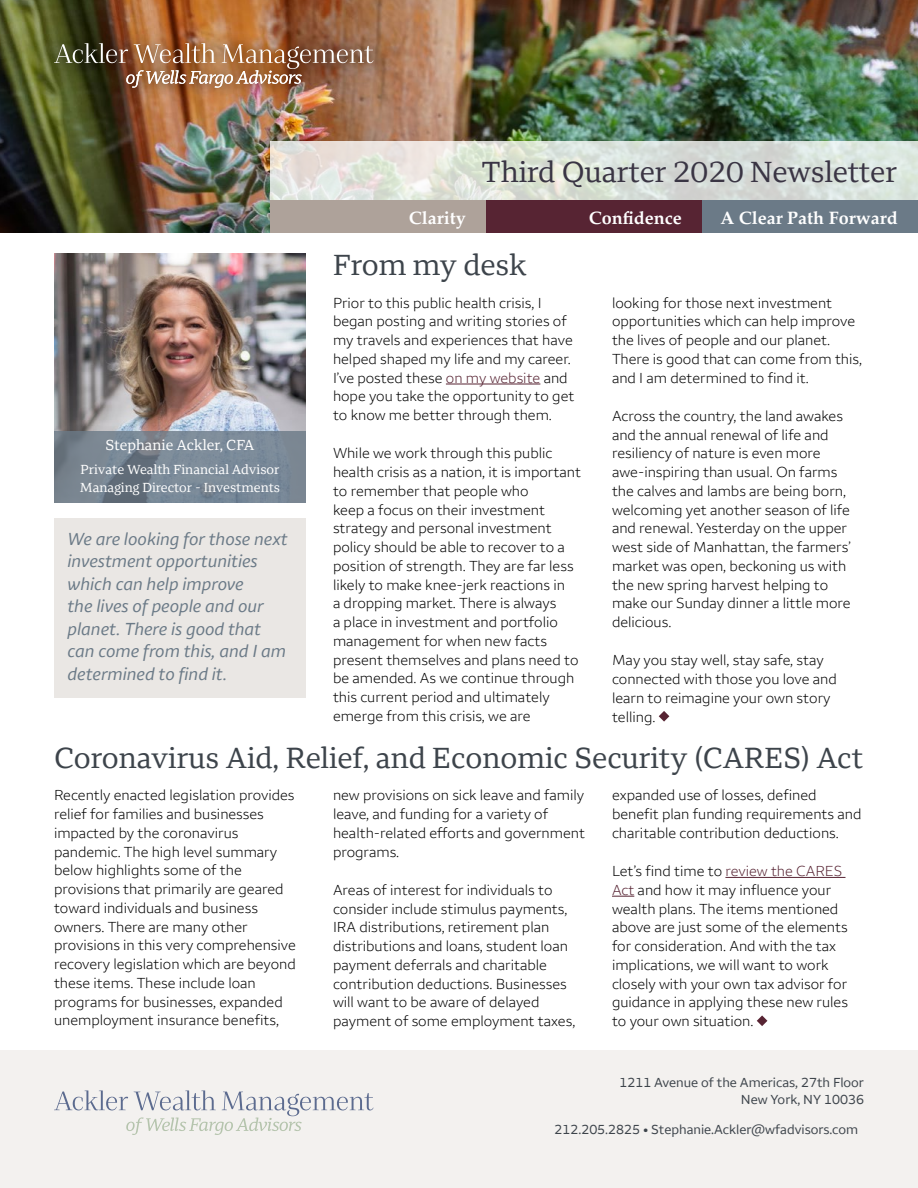
<style>
.page{position:relative;width:918px;height:1188px;background:#fff}
.page>*{position:absolute;margin:0;border:0;box-sizing:border-box;transform-origin:0 0}
.t1{font:30px "Wells Fargo Serif";color:#3d444b}
.t2{font:30px "Wells Fargo Serif";color:#3a3544}
.t3{font:italic 18px/22.5px "Wells Fargo Sans";color:#6b7a87}
.t4{font:700 18px "Palatino";color:#fff}
.t5{font:300 15px/18.8px "Wells Fargo Sans";color:#000}
.t6{font:15px "Wells Fargo Serif";color:#fff}
.t7{font:13.5px/16.5px "Wells Fargo Sans";color:#3d444b;text-align:right}
.t8{font:13.5px/18px "Wells Fargo Serif";color:#fff}
.s1{color:#572433}
</style>
<div class="page">
<img style="left:0;top:0;width:918px;height:232px">
<hr style="left:446px;top:384px;width:94px;height:1px;background:#572433">
<svg style="left:659px;top:711px;width:10px;height:11px"></svg>
<div style="left:42px;top:29px;width:344px;height:73px;background:#000;opacity:.75"></div>
<img style="left:54px;top:43px;width:320px;height:45px">
<div style="left:702px;top:200px;width:216px;height:32px;background:#6b7a87"></div>
<div style="left:486px;top:200px;width:216px;height:32px;background:#572433"></div>
<div style="left:270px;top:200px;width:216px;height:32px;background:#aea29a"></div>
<svg style="left:270px;top:142px;width:648px;height:58px;background:#dde1da"></svg>
<img style="left:54px;top:254px;width:252px;height:177px">
<svg style="left:54px;top:431px;width:252px;height:71px;background:#778491"></svg>
<div style="left:54px;top:518px;width:252px;height:180px;background:#eae7e4"></div>
<hr style="left:725px;top:877px;width:121px;height:1px;background:#572433">
<svg style="left:612px;top:896px;width:22px;height:1px"></svg>
<svg style="left:757px;top:1015px;width:10px;height:11px"></svg>
<div style="left:0;top:1051px;width:918px;height:137px;background:#f3f1ef"></div>
<svg style="left:54px;top:1090px;width:320px;height:45px"></svg>
<h1 class="t2" style="left:482px;top:153px;width:417px">Third Quarter 2020 Newsletter</h1>
<p class="t6" style="left:105px;top:435px;width:151px">Stephanie Ackler, CFA</p>
<p class="t8" style="left:80px;top:461px;width:202px">Private Wealth Financial Advisor<br>Managing Director - Investments</p>
<p class="t3" style="left:68px;top:527px;width:222px">We are looking for those next investment opportunities which can help improve<br>the lives of people and our planet. There is good that can come from this, and I am determined to find it.</p>
<p class="t4" style="left:409px;top:202px;width:58px">Clarity</p>
<p class="t4" style="left:589px;top:202px;width:94px">Confidence</p>
<p class="t4" style="left:721px;top:202px;width:179px">A Clear Path Forward</p>
<h1 class="t1" style="left:333px;top:247px;width:195px">From my desk</h1>
<p class="t5" style="left:333px;top:293px;width:243px">Prior to this public health crisis, I began posting and writing stories of my travels and experiences that have helped shaped my life and my career.<br>I’ve posted these <span class="s1">on my website</span> and hope you take the opportunity to get to know me better through them.</p>
<p class="t5" style="left:333px;top:444px;width:250px">While we work through this public health crisis as a nation, it is important to remember that people who<br>keep a focus on their investment strategy and personal investment policy should be able to recover to a position of strength. They are far less likely to make knee-jerk reactions in<br>a dropping market. There is always<br>a place in investment and portfolio management for when new facts present themselves and plans need to be amended. As we continue through this current period and ultimately emerge from this crisis, we are</p>
<p class="t5" style="left:612px;top:293px;width:252px">looking for those next investment opportunities which can help improve the lives of people and our planet.<br>There is good that can come from this, and I am determined to find it.</p>
<p class="t5" style="left:612px;top:406px;width:241px">Across the country, the land awakes and the annual renewal of life and resiliency of nature is even more awe-inspiring than usual. On farms the calves and lambs are being born, welcoming yet another season of life and renewal. Yesterday on the upper west side of Manhattan, the farmers’ market was open, beckoning us with the new spring harvest helping to make our Sunday dinner a little more delicious.</p>
<p class="t5" style="left:612px;top:651px;width:226px">May you stay well, stay safe, stay connected with those you love and learn to reimagine your own story telling.</p>
<h1 class="t1" style="left:54px;top:740px;width:811px">Coronavirus Aid, Relief, and Economic Security (CARES) Act</h1>
<p class="t5" style="left:54px;top:786px;width:243px">Recently enacted legislation provides relief for families and businesses impacted by the coronavirus pandemic. The high level summary below highlights some of the provisions that primarily are geared toward individuals and business owners. There are many other provisions in this very comprehensive recovery legislation which are beyond these items. These include loan programs for businesses, expanded unemployment insurance benefits,</p>
<p class="t5" style="left:333px;top:786px;width:254px">new provisions on sick leave and family leave, and funding for a variety of health-related efforts and government programs.</p>
<p class="t5" style="left:612px;top:786px;width:251px">expanded use of losses, defined benefit plan funding requirements and charitable contribution deductions.</p>
<p class="t5" style="left:612px;top:862px;width:237px">Let’s find time to <span class="s1">review the CARES Act</span> and how it may influence your wealth plans. The items mentioned above are just some of the elements for consideration. And with the tax implications, we will want to work closely with your own tax advisor for guidance in applying these new rules to your own situation.</p>
<p class="t5" style="left:333px;top:880px;width:244px">Areas of interest for individuals to consider include stimulus payments, IRA distributions, retirement plan distributions and loans, student loan payment deferrals and charitable contribution deductions. Businesses will want to be aware of delayed payment of some employment taxes,</p>
<p class="t7" style="left:619px;top:1074px;width:246px">1211 Avenue of the Americas, 27th Floor<br>New York, NY 10036</p>
<p class="t7" style="left:555px;top:1121px;width:305px">212.205.2825 • Stephanie.Ackler@wfadvisors.com</p>
</div>
